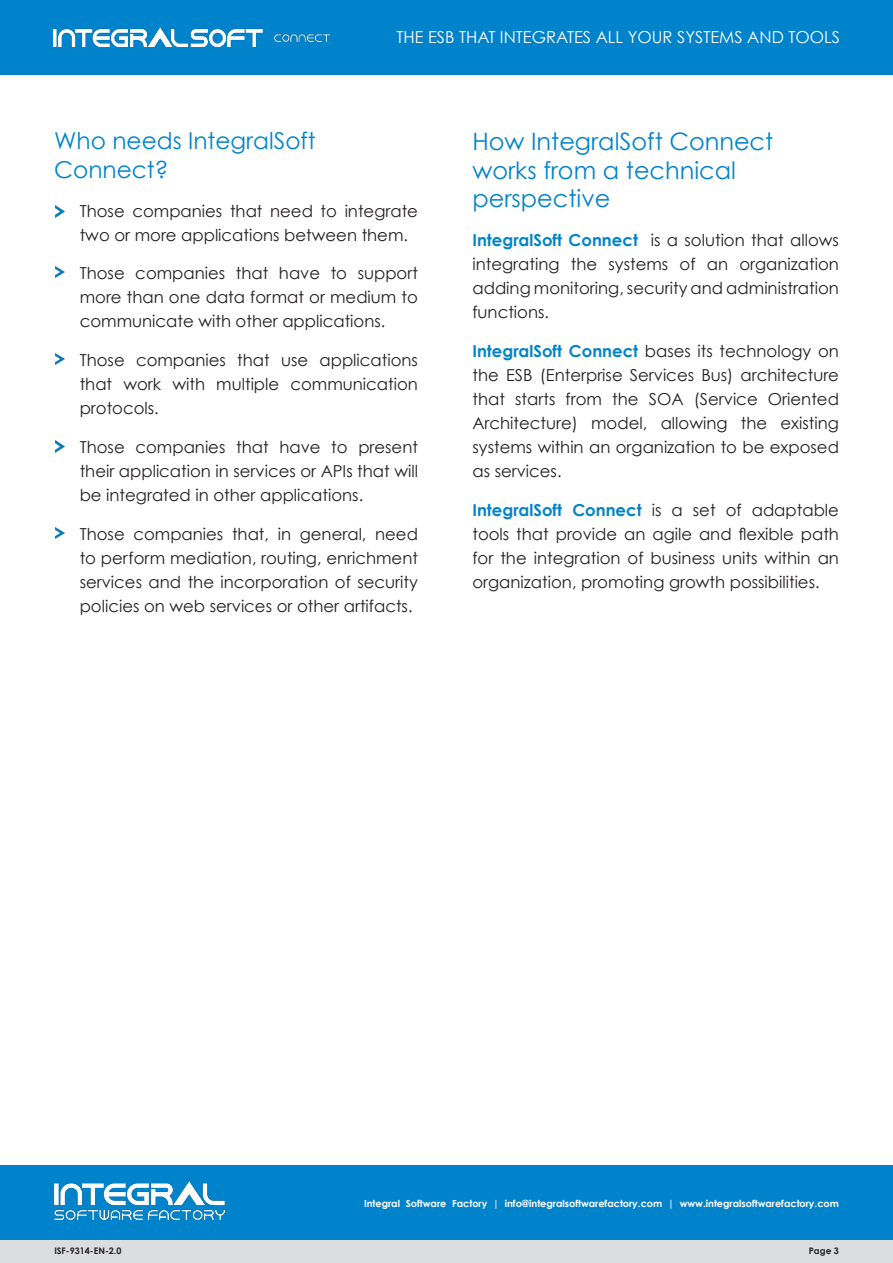
<style>
.page{position:relative;width:893px;height:1263px;background:#fff}
.page>*{position:absolute;margin:0;border:0;box-sizing:border-box;transform-origin:0 0}
.t1{font:24px/28.8px "Century Gothic";color:#0083ca}
.t2{font:23.25px/28.8px "Century Gothic";color:#0083ca}
.t3{font:16.5px/24px "Century Gothic";color:#231f20;text-align:justify}
.t4{font:16.5px "Century Gothic";color:#fff}
.t5{font:700 9.75px "Century Gothic";color:#fff}
.t6{font:700 9px "Century Gothic";color:#231f20}
.s1{font-weight:700;color:#0083ca}
</style>
<div class="page">
<div style="left:0;top:0;width:893px;height:74px;background:#0083ca"></div>
<img style="left:53px;top:27px;width:277px;height:19px">
<div style="left:0;top:1239px;width:893px;height:24px;background:#dcdddf"></div>
<div style="left:0;top:1165px;width:893px;height:74px;background:#0083ca"></div>
<img style="left:55px;top:1181px;width:169px;height:38px">
<svg style="left:56px;top:206px;width:8px;height:11px"></svg>
<svg style="left:56px;top:266px;width:8px;height:12px"></svg>
<svg style="left:56px;top:353px;width:8px;height:12px"></svg>
<svg style="left:56px;top:441px;width:8px;height:11px"></svg>
<svg style="left:56px;top:527px;width:8px;height:12px"></svg>
<p class="t4" style="left:396px;top:25px;width:445px">THE ESB THAT INTEGRATES ALL YOUR SYSTEMS AND TOOLS</p>
<p class="t2" style="left:54px;top:126px;width:263px">Who needs IntegralSoft<br>Connect?</p>
<p class="t3" style="left:80px;top:199px;width:340px">Those companies that need to integrate two or more applications between them.</p>
<p class="t3" style="left:80px;top:260px;width:340px">Those companies that have to support more than one data format or medium to communicate with other applications.</p>
<p class="t3" style="left:80px;top:347px;width:340px">Those companies that use applications that work with multiple communication protocols.</p>
<p class="t3" style="left:80px;top:434px;width:340px">Those companies that have to present their application in services or APIs that will be integrated in other applications.</p>
<p class="t3" style="left:80px;top:521px;width:340px">Those companies that, in general, need to perform mediation, routing, enrichment services and the incorporation of security policies on web services or other artifacts.</p>
<p class="t1" style="left:472px;top:126px;width:302px">How IntegralSoft Connect works from a technical perspective</p>
<p class="t3" style="left:472px;top:228px;width:368px"><span class="s1">IntegralSoft Connect</span> is a solution that allows</p>
<p class="t3" style="left:472px;top:252px;width:368px">integrating the systems of an organization adding monitoring, security and administration functions.</p>
<p class="t3" style="left:472px;top:339px;width:368px"><span class="s1">IntegralSoft Connect</span> bases its technology on the ESB (Enterprise Services Bus) architecture that starts from the SOA (Service Oriented Architecture) model, allowing the existing systems within an organization to be exposed as services.</p>
<p class="t3" style="left:472px;top:498px;width:368px"><span class="s1">IntegralSoft Connect</span> is a set of adaptable tools that provide an agile and flexible path for the integration of business units within an organization, promoting growth possibilities.</p>
<p class="t5" style="left:364px;top:1196px;width:476px">Integral Software Factory | info@integralsoftwarefactory.com | www.integralsoftwarefactory.com</p>
<p class="t6" style="left:54px;top:1244px;width:68px">ISF-9314-EN-2.0</p>
<p class="t6" style="left:809px;top:1244px;width:32px">Page 3</p>
</div>
